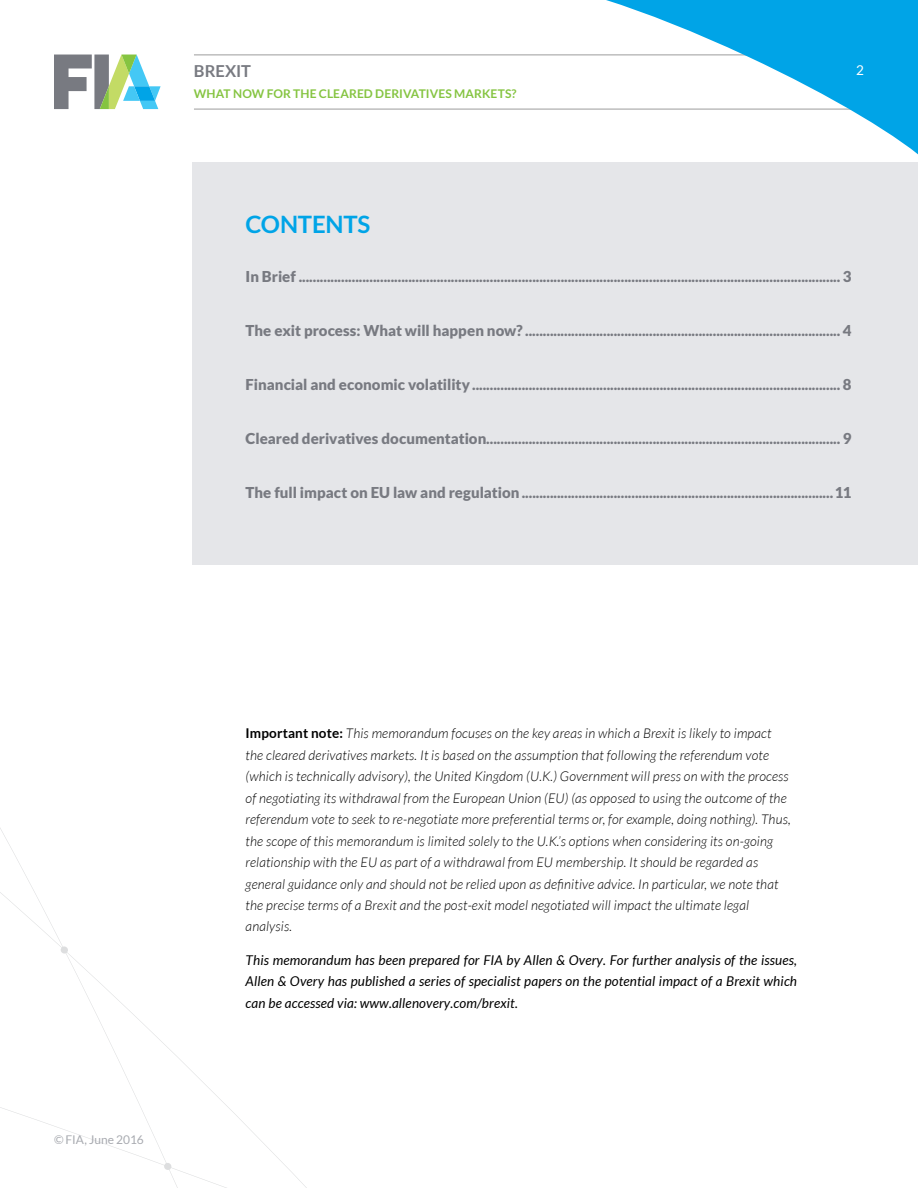
<style>
.page{position:relative;width:918px;height:1188px;background:#fff}
.page>*{position:absolute;margin:0;border:0;box-sizing:border-box;transform-origin:0 0}
.t1{font:700 24px "Lato";letter-spacing:-.01em;color:#00a4e7}
.t2{font:700 16.5px "Lato";letter-spacing:-.005em;color:#787a81}
.t3{font:900 15px "Lato";color:#787a81}
.t4{font:italic 300 13.5px/21.5px "Lato";letter-spacing:.01em;color:#000}
.t5{font:italic 13.5px/21.5px "Lato";letter-spacing:.01em;color:#000;text-align:justify}
.t6{font:13.5px "Lato";color:#fff}
.t7{font:700 12px "Lato";letter-spacing:.005em;color:#85c441}
.t8{font:12px "Lato";letter-spacing:-.005em;color:#a8aab0}
.s1{font-weight:700;font-style:normal}
</style>
<div class="page">
<hr style="left:194px;top:55px;width:697px;height:1px;background:#000">
<hr style="left:194px;top:109px;width:697px;height:1px;background:#000">
<svg style="left:68px;top:953px;width:239px;height:235px"></svg>
<svg style="left:0;top:828px;width:68px;height:303px"></svg>
<svg style="left:164px;top:1162px;width:8px;height:8px"></svg>
<svg style="left:606px;top:0;width:312px;height:166px"></svg>
<svg style="left:54px;top:55px;width:107px;height:54px"></svg>
<div style="left:192px;top:162px;width:725px;height:403px;background:#e5e6e9"></div>
<p class="t2" style="left:194px;top:62px;width:58px">BREXIT</p>
<p class="t7" style="left:194px;top:87px;width:324px">WHAT NOW FOR THE CLEARED DERIVATIVES MARKETS?</p>
<p class="t6" style="left:856px;top:63px;width:9px">2</p>
<h1 class="t1" style="left:246px;top:211px;width:126px">CONTENTS</h1>
<p class="t3" style="left:246px;top:268px;width:607px">In Brief ......................................................................................................................................................... 3</p>
<p class="t3" style="left:246px;top:322px;width:607px">The exit process: What will happen now? ......................................................................................... 4</p>
<p class="t3" style="left:246px;top:376px;width:607px">Financial and economic volatility ........................................................................................................ 8</p>
<p class="t3" style="left:246px;top:430px;width:608px">Cleared derivatives documentation.................................................................................................... 9</p>
<p class="t3" style="left:246px;top:484px;width:607px">The full impact on EU law and regulation........................................................................................11</p>
<p class="t8" style="left:54px;top:1133px;width:91px">© FIA, June 2016</p>
<p class="t4" style="left:246px;top:723px;width:547px"><span class="s1">Important note:</span> This memorandum focuses on the key areas in which a Brexit is likely to impact the cleared derivatives markets. It is based on the assumption that following the referendum vote (which is technically advisory), the United Kingdom (U.K.) Government will press on with the process of negotiating its withdrawal from the European Union (EU) (as opposed to using the outcome of the referendum vote to seek to re-negotiate more preferential terms or, for example, doing nothing). Thus, the scope of this memorandum is limited solely to the U.K.’s options when considering its on-going relationship with the EU as part of a withdrawal from EU membership. It should be regarded as general guidance only and should not be relied upon as definitive advice. In particular, we note that the precise terms of a Brexit and the post-exit model negotiated will impact the ultimate legal analysis.</p>
<p class="t5" style="left:246px;top:950px;width:553px">This memorandum has been prepared for FIA by Allen &amp; Overy. For further analysis of the issues, Allen &amp; Overy has published a series of specialist papers on the potential impact of a Brexit which can be accessed via: www.allenovery.com/brexit.</p>
</div>
